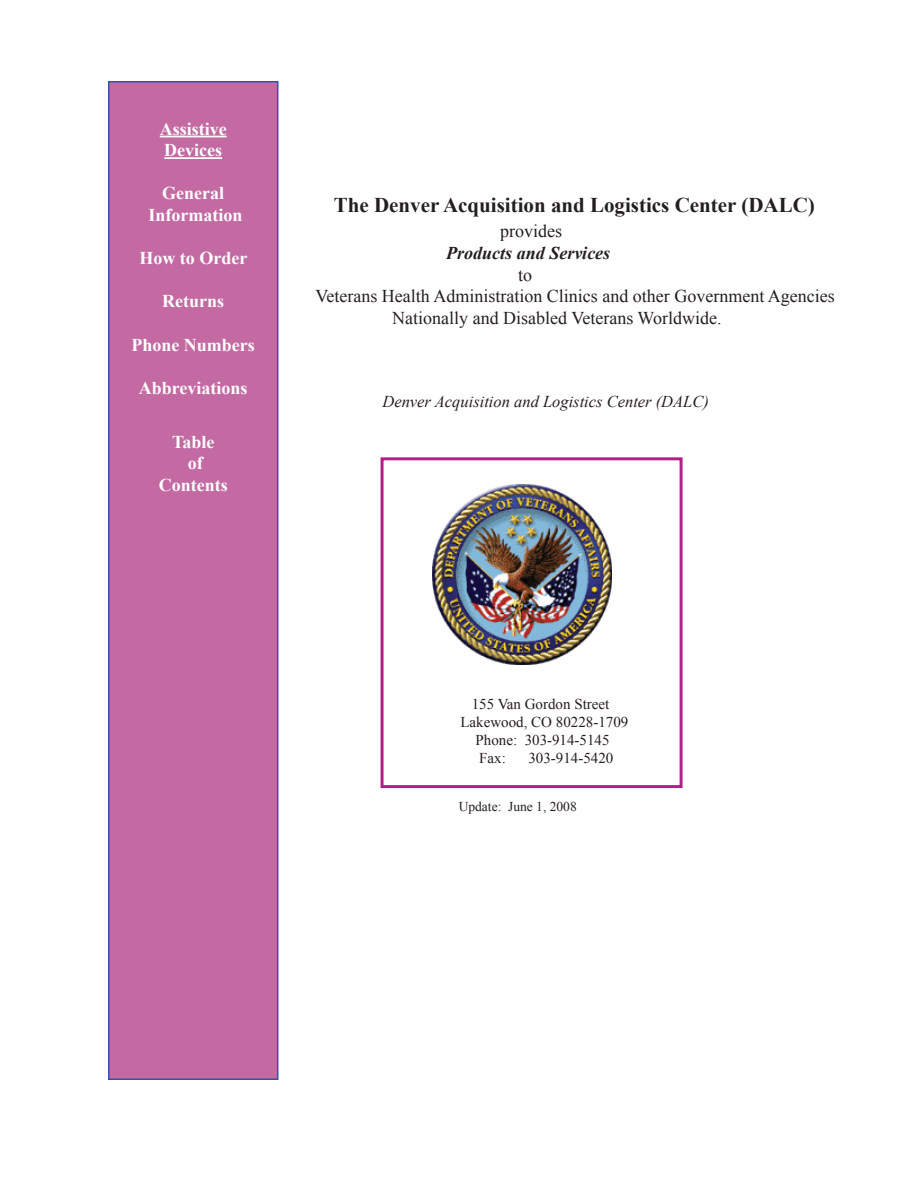
<style>
.page{position:relative;width:918px;height:1188px;background:#fff}
.page>*{position:absolute;margin:0;border:0;box-sizing:border-box;transform-origin:0 0}
.t1{font:700 21px "Times New Roman";color:#231f20}
.t2{font:18px "Times New Roman";color:#231f20}
.t3{font:700 18px/21.6px "Times New Roman";color:#fff;text-align:center}
.t4{font:italic 700 18px "Times New Roman";color:#231f20}
.t5{font:italic 16.5px "Times New Roman";color:#231f20}
.t6{font:15px "Times New Roman";color:#231f20}
.t7{font:13.5px "Times New Roman";color:#231f20}
</style>
<div class="page">
<div style="left:381px;top:457px;width:302px;height:331px;border:3px solid #b21f86"></div>
<img style="left:432px;top:485px;width:180px;height:180px">
<div style="left:109px;top:82px;width:169px;height:997px;background:#c36aa3"></div>
<hr style="left:160px;top:136px;width:67px;height:1px;background:#fff">
<hr style="left:164px;top:157px;width:58px;height:2px;background:#fff">
<div style="left:108px;top:81px;width:170px;height:999px;border:2px solid #3853a3"></div>
<p class="t3" style="left:160px;top:117px;width:68px;text-align:left">Assistive<br>Devices</p>
<p class="t3" style="left:148px;top:182px;width:95px">General<br>Information</p>
<p class="t3" style="left:139px;top:247px;width:109px">How to Order</p>
<p class="t3" style="left:162px;top:290px;width:63px">Returns</p>
<p class="t3" style="left:131px;top:333px;width:125px">Phone Numbers</p>
<p class="t3" style="left:139px;top:377px;width:110px">Abbreviations</p>
<p class="t3" style="left:159px;top:431px;width:70px">Table<br>of<br>Contents</p>
<p class="t1" style="left:334px;top:191px;width:483px">The Denver Acquisition and Logistics Center (DALC)</p>
<p class="t2" style="left:500px;top:219px;width:63px">provides</p>
<p class="t4" style="left:446px;top:240px;width:165px">Products and Services</p>
<p class="t2" style="left:518px;top:263px;width:16px">to</p>
<p class="t2" style="left:316px;top:284px;width:521px">Veterans Health Administration Clinics and other Government Agencies</p>
<p class="t2" style="left:392px;top:306px;width:331px">Nationally and Disabled Veterans Worldwide.</p>
<p class="t5" style="left:382px;top:390px;width:328px">Denver Acquisition and Logistics Center (DALC)</p>
<p class="t6" style="left:472px;top:694px;width:139px">155 Van Gordon Street</p>
<p class="t6" style="left:460px;top:712px;width:169px">Lakewood, CO 80228-1709</p>
<p class="t6" style="left:476px;top:730px;width:136px">Phone: 303-914-5145</p>
<p class="t6" style="left:479px;top:748px;width:28px">Fax:</p>
<p class="t6" style="left:528px;top:748px;width:86px">303-914-5420</p>
<p class="t7" style="left:459px;top:797px;width:120px">Update: June 1, 2008</p>
</div>
